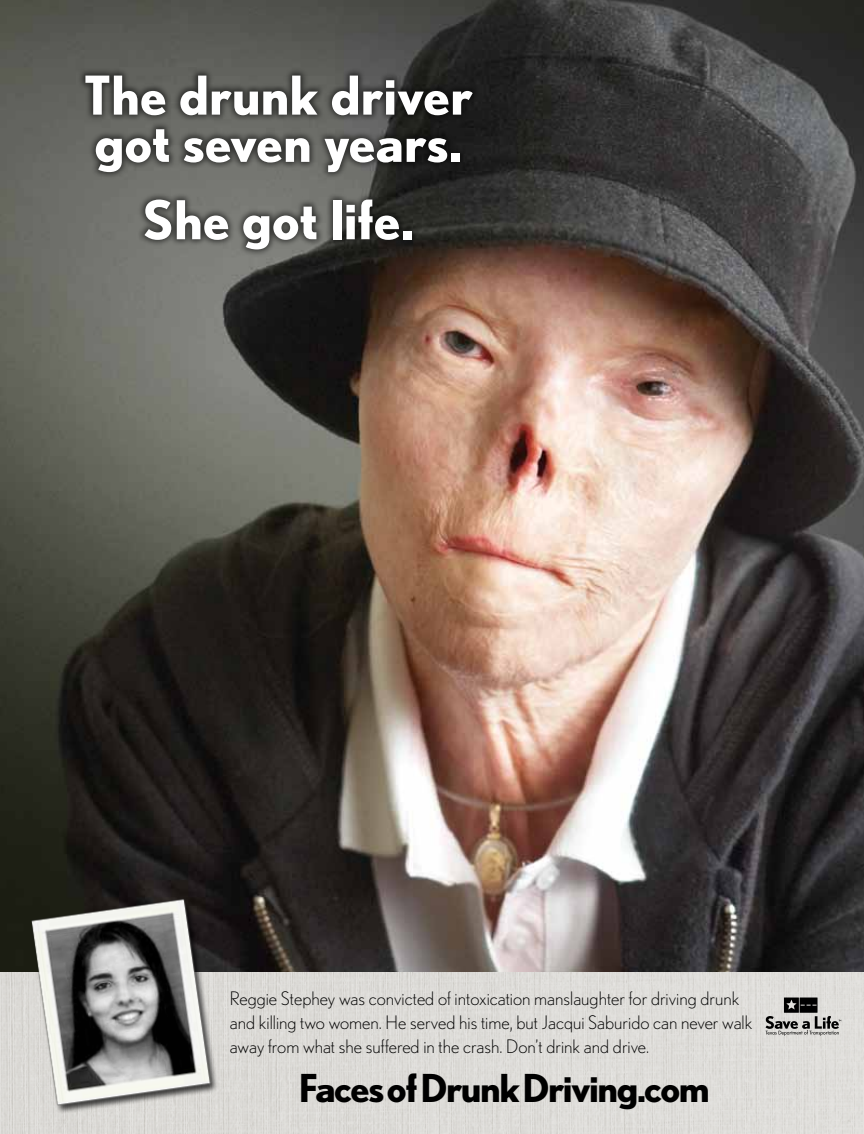
<style>
.page{position:relative;width:864px;height:1134px;background:#fff}
.page>*{position:absolute;margin:0;border:0;box-sizing:border-box;transform-origin:0 0}
.t1{font:700 53.55px/47.2px "Nobel";color:#fff}
.t2{font:700 38.55px "Nobel";letter-spacing:-.04em;color:#000}
.t3{font:300 18.6px/23.9px "Nobel";color:#000}
</style>
<div class="page">
<img style="left:0;top:0;width:864px;height:972px">
<div style="left:0;top:972px;width:864px;height:162px;background:#dddcd8"></div>
<img style="left:3px;top:888px;width:227px;height:229px">
<div style="left:77px;top:68px;width:403px;height:189px;background:#000;opacity:.55"></div>
<svg style="left:766px;top:998px;width:75px;height:38px"></svg>
<h1 class="t1" style="left:84px;top:71px;width:391px">The drunk driver got seven years.</h1>
<h1 class="t1" style="left:142px;top:195px;width:273px">She got life.</h1>
<p class="t3" style="left:230px;top:987px;width:524px">Reggie Stephey was convicted of intoxication manslaughter for driving drunk and killing two women. He served his time, but Jacqui Saburido can never walk away from what she suffered in the crash. Don’t drink and drive.</p>
<h2 class="t2" style="left:298px;top:1065px;width:413px">Faces of Drunk Driving.com</h2>
</div>
